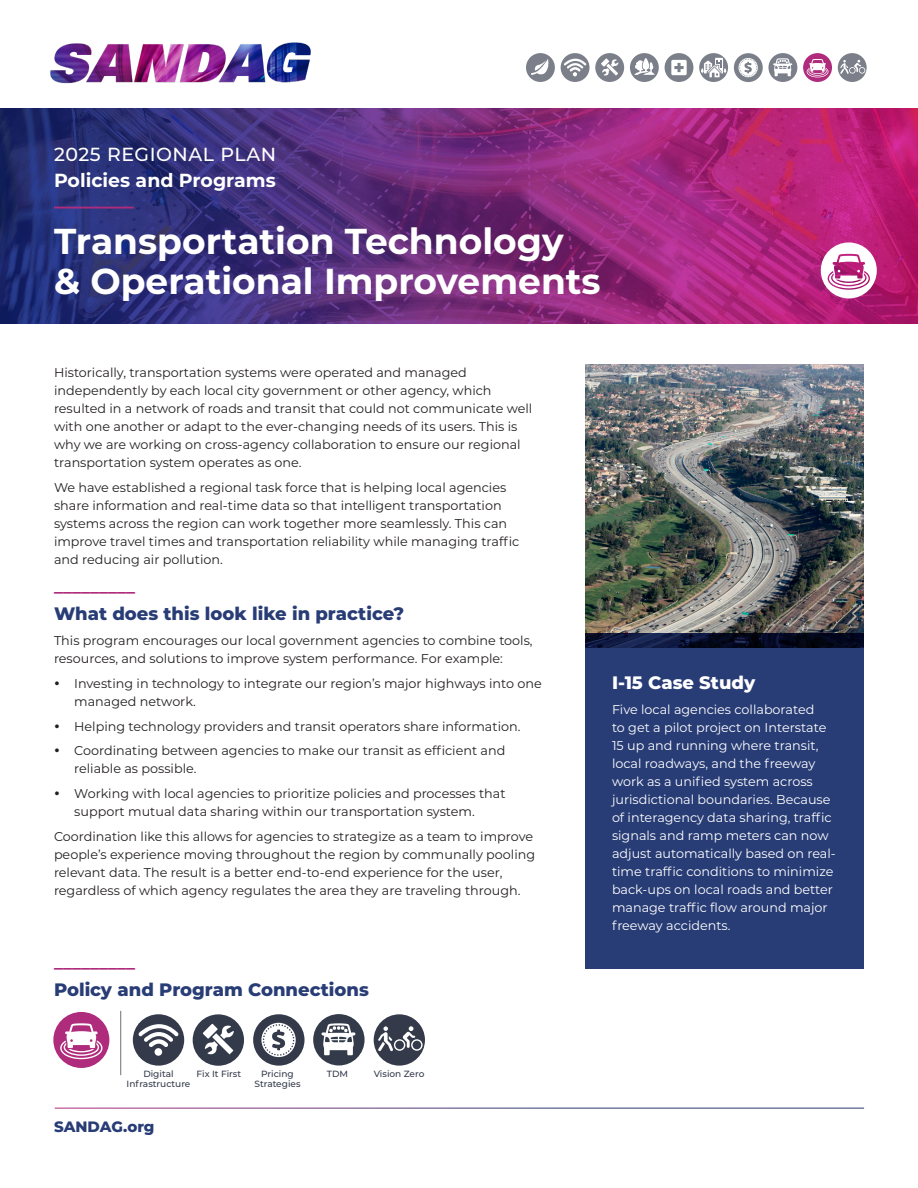
<style>
.page{position:relative;width:918px;height:1188px;background:#fff}
.page>*{position:absolute;margin:0;border:0;box-sizing:border-box;transform-origin:0 0}
.Banner_Header{font:700 36px/40.5px "Montserrat";color:#fff}
.Banner_Subheader{font:700 18.9px/25.7px "Montserrat";color:#fff}
.Heading_2{font:800 18px "Montserrat";color:#283c75}
.Heading_2-2{font:700 18px "Montserrat";color:#af2b7c}
.t1{font:800 18px "Montserrat";color:#fff}
.URLs{font:800 15px "Montserrat";color:#283c75}
.Body_Copy{font:12.75px/18px "Montserrat";color:#231f20}
.t2{font:12.75px/18px "Montserrat";color:#fff}
.Social_Media_Handles{font:500 9px/10.8px "Montserrat";color:#343a4a;text-align:center}
.s1{font-weight:500}
</style>
<div class="page">
<img style="left:0;top:108px;width:918px;height:216px">
<hr style="left:54px;top:207px;width:80px;height:2px;background:#af2b7c">
<svg style="left:526px;top:53px;width:29px;height:29px"></svg>
<svg style="left:665px;top:53px;width:28px;height:29px"></svg>
<svg style="left:630px;top:53px;width:29px;height:29px"></svg>
<svg style="left:838px;top:53px;width:29px;height:29px"></svg>
<svg style="left:803px;top:53px;width:29px;height:29px"></svg>
<svg style="left:561px;top:53px;width:63px;height:29px"></svg>
<svg style="left:734px;top:53px;width:63px;height:29px"></svg>
<svg style="left:699px;top:53px;width:29px;height:29px"></svg>
<hr style="left:120px;top:1011px;width:1px;height:64px;background:#717074">
<svg style="left:133px;top:1014px;width:51px;height:52px"></svg>
<img style="left:585px;top:364px;width:279px;height:269px">
<svg style="left:821px;top:242px;width:56px;height:56px"></svg>
<svg style="left:53px;top:1012px;width:56px;height:56px"></svg>
<svg style="left:193px;top:1014px;width:51px;height:52px"></svg>
<div style="left:253px;top:1014px;width:52px;height:52px;background:#343a4a;border-radius:50%"></div>
<svg style="left:261px;top:1023px;width:35px;height:34px"></svg>
<svg style="left:313px;top:1014px;width:52px;height:51px"></svg>
<svg style="left:374px;top:1014px;width:51px;height:52px"></svg>
<div style="left:585px;top:633px;width:279px;height:336px;background:#283c75"></div>
<img style="left:50px;top:42px;width:261px;height:42px">
<h2 class="Banner_Subheader" style="left:54px;top:140px;width:224px"><span class="s1">2025 REGIONAL PLAN<br></span>Policies and Programs</h2>
<h1 class="Banner_Header" style="left:54px;top:219px;width:548px">Transportation Technology<br>&amp; Operational Improvements</h1>
<p class="Body_Copy" style="left:54px;top:363px;width:480px">Historically, transportation systems were operated and managed independently by each local city government or other agency, which resulted in a network of roads and transit that could not communicate well with one another or adapt to the ever-changing needs of its users. This is why we are working on cross-agency collaboration to ensure our regional transportation system operates as one.</p>
<p class="Body_Copy" style="left:54px;top:478px;width:467px">We have established a regional task force that is helping local agencies share information and real-time data so that intelligent transportation systems across the region can work together more seamlessly. This can improve travel times and transportation reliability while managing traffic and reducing air pollution.</p>
<h3 class="Heading_2-2" style="left:54px;top:573px;width:82px">_________</h3>
<h1 class="Heading_2" style="left:54px;top:601px;width:352px">What does this look like in practice?</h1>
<p class="Body_Copy" style="left:54px;top:631px;width:480px">This program encourages our local government agencies to combine tools, resources, and solutions to improve system performance. For example:</p>
<p class="Body_Copy" style="left:74px;top:674px;width:469px">Investing in technology to integrate our region’s major highways into one managed network.</p>
<p class="Body_Copy" style="left:74px;top:717px;width:448px">Helping technology providers and transit operators share information.</p>
<p class="Body_Copy" style="left:74px;top:741px;width:433px">Coordinating between agencies to make our transit as efficient and reliable as possible.</p>
<p class="Body_Copy" style="left:74px;top:784px;width:433px">Working with local agencies to prioritize policies and processes that support mutual data sharing within our transportation system.</p>
<p class="Body_Copy" style="left:54px;top:827px;width:483px">Coordination like this allows for agencies to strategize as a team to improve people’s experience moving throughout the region by communally pooling relevant data. The result is a better end-to-end experience for the user, regardless of which agency regulates the area they are traveling through.</p>
<h1 class="Heading_2-2" style="left:54px;top:949px;width:82px">_________</h1>
<h1 class="Heading_2" style="left:54px;top:976px;width:316px">Policy and Program Connections</h1>
<h3 class="t1" style="left:612px;top:670px;width:145px">I-15 Case Study</h3>
<p class="t2" style="left:612px;top:700px;width:225px">Five local agencies collaborated<br>to get a pilot project on Interstate 15 up and running where transit, local roadways, and the freeway work as a unified system across jurisdictional boundaries. Because of interagency data sharing, traffic signals and ramp meters can now adjust automatically based on real&shy;time traffic conditions to minimize back-ups on local roads and better manage traffic flow around major freeway accidents.</p>
<p class="Social_Media_Handles" style="left:127px;top:1068px;width:65px">Digital<br>Infrastructure</p>
<p class="Social_Media_Handles" style="left:197px;top:1068px;width:46px">Fix It First</p>
<p class="Social_Media_Handles" style="left:261px;top:1068px;width:34px">Pricing</p>
<p class="Social_Media_Handles" style="left:327px;top:1068px;width:23px">TDM</p>
<p class="Social_Media_Handles" style="left:374px;top:1068px;width:52px">Vision Zero</p>
<p class="Social_Media_Handles" style="left:254px;top:1078px;width:48px">Strategies</p>
<p class="URLs" style="left:54px;top:1116px;width:102px">SANDAG.org</p>
</div>
